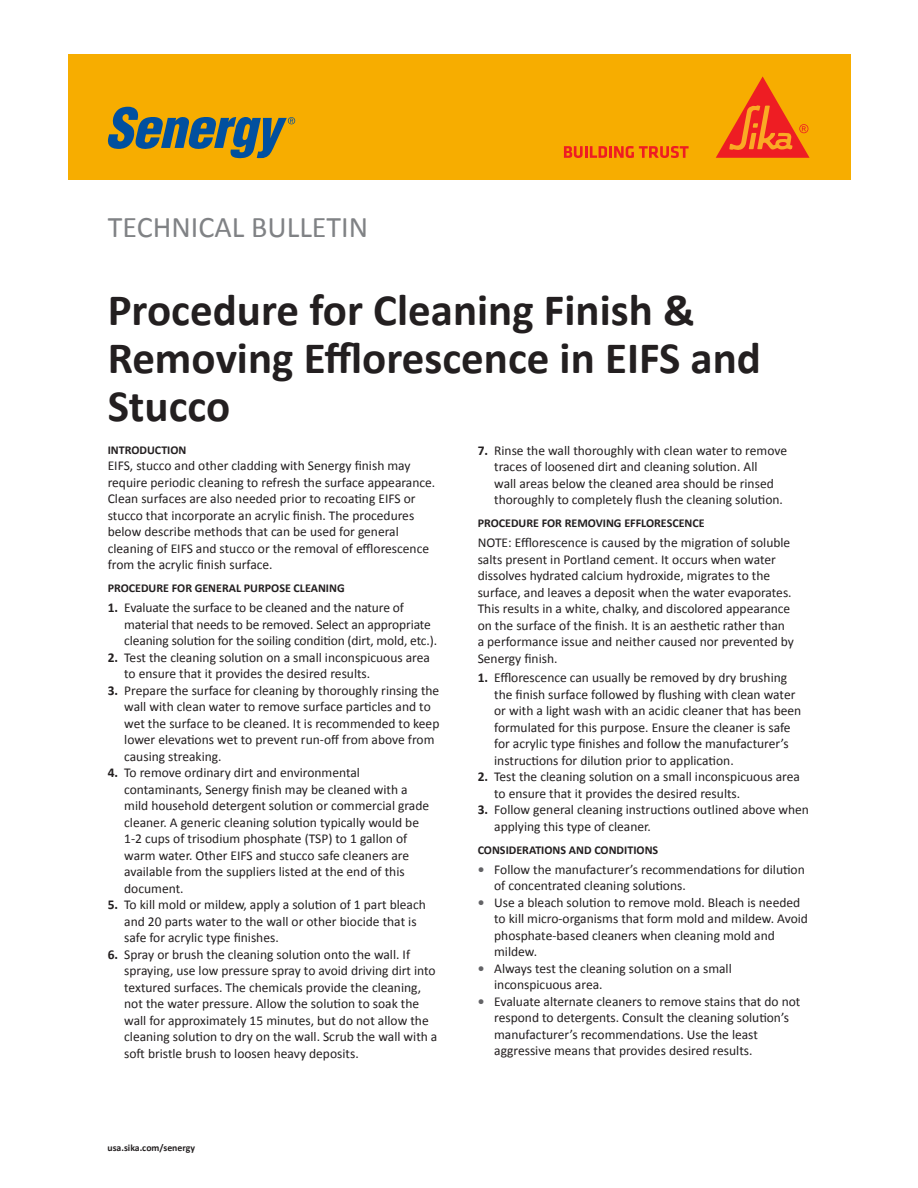
<style>
.page{position:relative;width:918px;height:1188px;background:#fff}
.page>*{position:absolute;margin:0;border:0;box-sizing:border-box;transform-origin:0 0}
.Product_Name{font:700 45px/48px "Calibri";color:#231f20}
.t1{font:30px "Calibri";color:#808285}
.Bullets_Body{font:13.5px/16.5px "Calibri";color:#231f20}
.Bullets_Body-2{font:700 12px "Calibri";color:#231f20}
.t2{font:700 9.75px "Calibri";color:#231f20}
.s1{font-weight:700}
.s2{font-weight:700;color:#636366}
</style>
<div class="page">
<div style="left:68px;top:54px;width:783px;height:125px;background:#f7ad00"></div>
<svg style="left:108px;top:107px;width:187px;height:51px"></svg>
<svg style="left:564px;top:146px;width:125px;height:12px"></svg>
<svg style="left:716px;top:76px;width:94px;height:82px"></svg>
<h2 class="t1" style="left:108px;top:206px;width:262px">TECHNICAL BULLETIN</h2>
<p class="Product_Name" style="left:108px;top:284px;width:655px">Procedure for Cleaning Finish &amp;<br>Removing Efflorescence in EIFS and<br>Stucco</p>
<p class="Bullets_Body-2" style="left:108px;top:441px;width:80px">INTRODUCTION</p>
<p class="Bullets_Body" style="left:108px;top:457px;width:329px">EIFS, stucco and other cladding with Senergy finish may require periodic cleaning to refresh the surface appearance.<br>Clean surfaces are also needed prior to recoating EIFS or stucco that incorporate an acrylic finish. The procedures below describe methods that can be used for general cleaning of EIFS and stucco or the removal of efflorescence from the acrylic finish surface.</p>
<p class="Bullets_Body-2" style="left:108px;top:580px;width:238px">PROCEDURE FOR GENERAL PURPOSE CLEANING</p>
<p class="Bullets_Body" style="left:124px;top:599px;width:314px;text-indent:-16px"><span class="s1">1.</span> Evaluate the surface to be cleaned and the nature of material that needs to be removed. Select an appropriate cleaning solution for the soiling condition (dirt, mold, etc.).</p>
<p class="Bullets_Body" style="left:124px;top:649px;width:307px;text-indent:-16px"><span class="s1">2.</span> Test the cleaning solution on a small inconspicuous area to ensure that it provides the desired results.</p>
<p class="Bullets_Body" style="left:124px;top:682px;width:317px;text-indent:-16px"><span class="s1">3.</span> Prepare the surface for cleaning by thoroughly rinsing the wall with clean water to remove surface particles and to wet the surface to be cleaned. It is recommended to keep lower elevations wet to prevent run-off from above from causing streaking.</p>
<p class="Bullets_Body" style="left:124px;top:764px;width:306px;text-indent:-16px"><span class="s1">4.</span> To remove ordinary dirt and environmental contaminants, Senergy finish may be cleaned with a mild household detergent solution or commercial grade cleaner. A generic cleaning solution typically would be 1-2 cups of trisodium phosphate (TSP) to 1 gallon of warm water. Other EIFS and stucco safe cleaners are available from the suppliers listed at the end of this document.</p>
<p class="Bullets_Body" style="left:124px;top:896px;width:303px;text-indent:-16px"><span class="s1">5.</span> To kill mold or mildew, apply a solution of 1 part bleach and 20 parts water to the wall or other biocide that is safe for acrylic type finishes.</p>
<p class="Bullets_Body" style="left:124px;top:946px;width:315px;text-indent:-16px"><span class="s1">6.</span> Spray or brush the cleaning solution onto the wall. If spraying, use low pressure spray to avoid driving dirt into textured surfaces. The chemicals provide the cleaning, not the water pressure. Allow the solution to soak the wall for approximately 15 minutes, but do not allow the cleaning solution to dry on the wall. Scrub the wall with a soft bristle brush to loosen heavy deposits.</p>
<p class="t2" style="left:108px;top:1141px;width:89px">usa.sika.com/senergy</p>
<p class="Bullets_Body" style="left:494px;top:442px;width:294px;text-indent:-16px"><span class="s1">7.</span> Rinse the wall thoroughly with clean water to remove traces of loosened dirt and cleaning solution. All<br>wall areas below the cleaned area should be rinsed thoroughly to completely flush the cleaning solution.</p>
<p class="Bullets_Body-2" style="left:478px;top:515px;width:228px">PROCEDURE FOR REMOVING EFFLORESCENCE</p>
<p class="Bullets_Body" style="left:478px;top:534px;width:318px">NOTE: Efflorescence is caused by the migration of soluble salts present in Portland cement. It occurs when water dissolves hydrated calcium hydroxide, migrates to the surface, and leaves a deposit when the water evaporates.<br>This results in a white, chalky, and discolored appearance on the surface of the finish. It is an aesthetic rather than a performance issue and neither caused nor prevented by Senergy finish.</p>
<p class="Bullets_Body" style="left:494px;top:669px;width:309px;text-indent:-16px"><span class="s1">1.</span> Efflorescence can usually be removed by dry brushing the finish surface followed by flushing with clean water or with a light wash with an acidic cleaner that has been formulated for this purpose. Ensure the cleaner is safe for acrylic type finishes and follow the manufacturer’s instructions for dilution prior to application.</p>
<p class="Bullets_Body" style="left:494px;top:768px;width:307px;text-indent:-16px"><span class="s1">2.</span> Test the cleaning solution on a small inconspicuous area to ensure that it provides the desired results.</p>
<p class="Bullets_Body" style="left:494px;top:801px;width:316px;text-indent:-16px"><span class="s1">3.</span> Follow general cleaning instructions outlined above when applying this type of cleaner.</p>
<p class="Bullets_Body-2" style="left:478px;top:842px;width:182px">CONSIDERATIONS AND CONDITIONS</p>
<p class="Bullets_Body" style="left:494px;top:861px;width:312px;text-indent:-16px"><span class="s2">•</span> Follow the manufacturer’s recommendations for dilution of concentrated cleaning solutions.</p>
<p class="Bullets_Body" style="left:494px;top:894px;width:315px;text-indent:-16px"><span class="s2">•</span> Use a bleach solution to remove mold. Bleach is needed to kill micro-organisms that form mold and mildew. Avoid phosphate-based cleaners when cleaning mold and mildew.</p>
<p class="Bullets_Body" style="left:494px;top:960px;width:239px;text-indent:-16px"><span class="s2">•</span> Always test the cleaning solution on a small inconspicuous area.</p>
<p class="Bullets_Body" style="left:494px;top:993px;width:308px;text-indent:-16px"><span class="s2">•</span> Evaluate alternate cleaners to remove stains that do not respond to detergents. Consult the cleaning solution’s manufacturer’s recommendations. Use the least aggressive means that provides desired results.</p>
</div>
